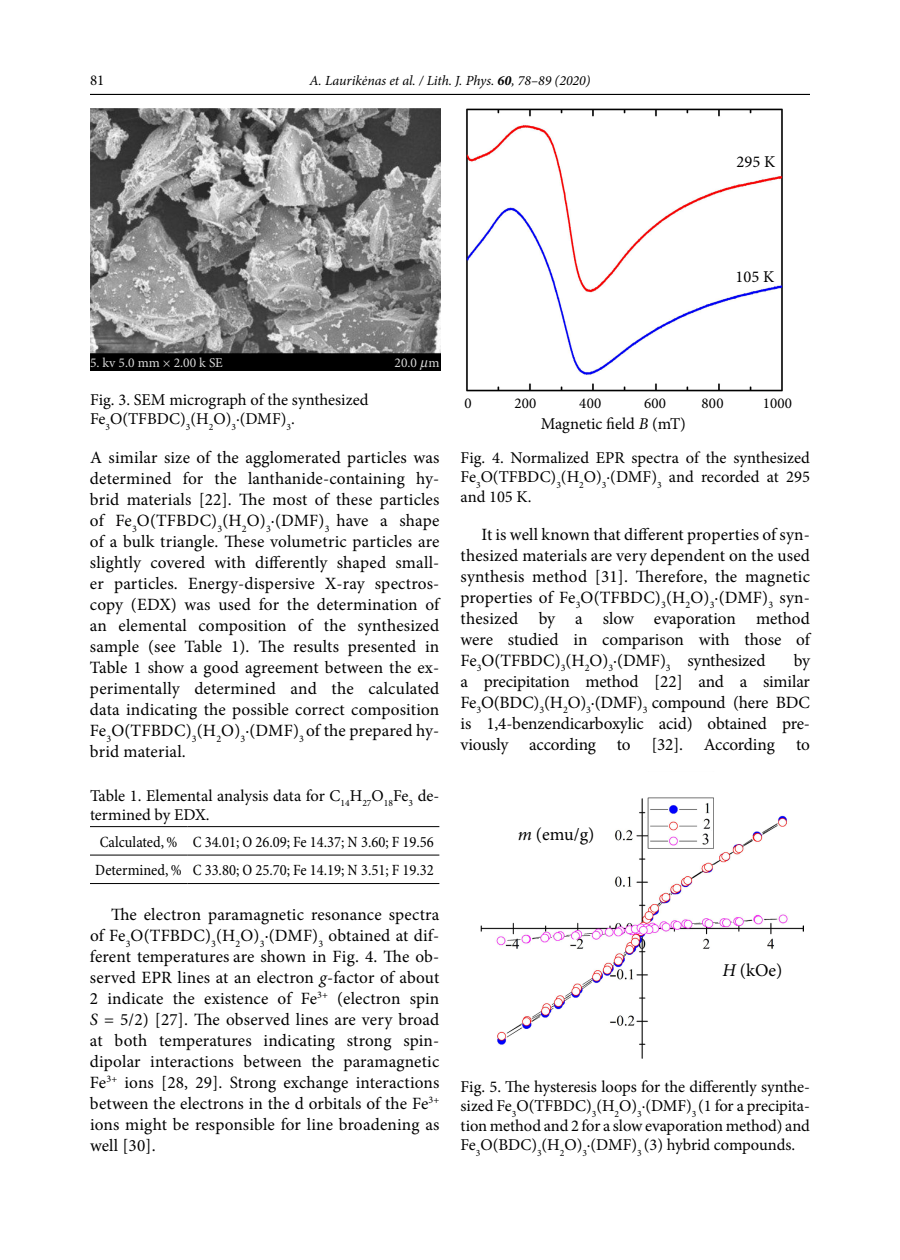
<style>
.page{position:relative;width:900px;height:1260px;background:#fff}
.page>*{position:absolute;margin:0;border:0;box-sizing:border-box;transform-origin:0 0}
.t1{font:18px "Minion Pro";color:#000}
.t2{font:17.25px/21px "Minion Pro";color:#000;text-align:justify}
.t3{font:16.5px/19.5px "Minion Pro";color:#000}
.t4{font:condensed 15.75px/28.5px "Minion Pro";color:#000}
.t5{font:15px "Minion Pro";letter-spacing:.01em;color:#000}
.t6{font:italic 13.95px "Minion Pro";letter-spacing:-.005em;color:#000}
.t7{font:13.5px "Minion Pro";color:#d9d9d9}
.s1{font-weight:700}
.s2{font-family:"Greek";font-style:italic}
.s3{font-style:italic}
</style>
<div class="page">
<hr style="left:90px;top:94px;width:720px;height:1px;background:#000">
<hr style="left:90px;top:826px;width:97px;height:1px;background:#000">
<hr style="left:187px;top:826px;width:252px;height:1px;background:#000">
<hr style="left:90px;top:855px;width:97px;height:1px;background:#000">
<hr style="left:187px;top:855px;width:252px;height:1px;background:#000">
<hr style="left:90px;top:883px;width:97px;height:1px;background:#000">
<hr style="left:187px;top:883px;width:252px;height:1px;background:#000">
<img style="left:90px;top:108px;width:350px;height:263px">
<img style="left:466px;top:108px;width:317px;height:284px">
<img style="left:481px;top:797px;width:322px;height:262px">
<p class="t5" style="left:90px;top:70px;width:16px">81</p>
<p class="t6" style="left:309px;top:71px;width:283px">A. Laurikėnas et al. / Lith. J. Phys. <span class="s1">60</span>, 78–89 (2020)</p>
<p class="t7" style="left:90px;top:354px;width:134px">5. kv 5.0 mm × 2.00 k SE</p>
<p class="t7" style="left:395px;top:354px;width:47px">20.0 <span class="s2">m</span>m</p>
<p class="t3" style="left:737px;top:152px;width:40px">295 K</p>
<p class="t3" style="left:736px;top:267px;width:40px">105 K</p>
<p class="t3" style="left:90px;top:390px;width:280px">Fig. 3. SEM micrograph of the synthesized<br>Fe<sub>3</sub>O(TFBDC)<sub>3</sub>(H<sub>2</sub>O)<sub>3</sub>·(DMF)<sub>3</sub>.</p>
<p class="t2" style="left:90px;top:447px;width:351px">A similar size of the agglomerated particles was determined for the lanthanide-containing hy&shy;brid materials [22]. The most of these particles of Fe<sub>3</sub>O(TFBDC)<sub>3</sub>(H<sub>2</sub>O)<sub>3</sub>·(DMF)<sub>3</sub> have a shape of a bulk triangle. These volumetric particles are slightly covered with differently shaped small&shy;er particles. Energy-dispersive X-ray spectros&shy;copy (EDX) was used for the determination of an elemental composition of the synthesized sample (see Table 1). The results presented in Table 1 show a good agreement between the ex&shy;perimentally determined and the calculated data indicating the possible correct composition Fe<sub>3</sub>O(TFBDC)<sub>3</sub>(H<sub>2</sub>O)<sub>3</sub>·(DMF)<sub>3</sub> of the prepared hy&shy;brid material.</p>
<p class="t3" style="left:90px;top:786px;width:351px">Table 1. Elemental analysis data for C<sub>14</sub>H<sub>27</sub>O<sub>18</sub>Fe<sub>3</sub> de&shy;termined by EDX.</p>
<p class="t4" style="left:95px;top:828px;width:340px">Calculated, % C 34.01; O 26.09; Fe 14.37; N 3.60; F 19.56<br>Determined, % C 33.80; O 25.70; Fe 14.19; N 3.51; F 19.32</p>
<p class="t2" style="left:90px;top:904px;width:351px;text-indent:21px">The electron paramagnetic resonance spectra of Fe<sub>3</sub>O(TFBDC)<sub>3</sub>(H<sub>2</sub>O)<sub>3</sub>·(DMF)<sub>3</sub> obtained at dif&shy;ferent temperatures are shown in Fig. 4. The ob&shy;served EPR lines at an electron <span class="s3">g</span>-factor of about 2 indicate the existence of Fe<sup>3+</sup> (electron spin <span class="s3">S</span> = 5/2) [27]. The observed lines are very broad at both temperatures indicating strong spin&shy;dipolar interactions between the paramagnetic Fe<sup>3+</sup> ions [28, 29]. Strong exchange interactions between the electrons in the d orbitals of the Fe<sup>3+ </sup>ions might be responsible for line broadening as well [30].</p>
<p class="t5" style="left:465px;top:393px;width:9px">0</p>
<p class="t5" style="left:515px;top:393px;width:23px">200</p>
<p class="t5" style="left:579px;top:393px;width:23px">400</p>
<p class="t5" style="left:644px;top:393px;width:23px">600</p>
<p class="t5" style="left:702px;top:393px;width:23px">800</p>
<p class="t5" style="left:763px;top:393px;width:31px">1000</p>
<p class="t3" style="left:541px;top:414px;width:147px">Magnetic field <span class="s3">B</span> (mT)</p>
<p class="t3" style="left:461px;top:448px;width:351px;text-align:justify">Fig. 4. Normalized EPR spectra of the synthesized Fe<sub>3</sub>O(TFBDC)<sub>3</sub>(H<sub>2</sub>O)<sub>3</sub>·(DMF)<sub>3</sub> and recorded at 295 and 105 K.</p>
<p class="t2" style="left:461px;top:524px;width:351px;text-indent:21px">It is well known that different properties of syn&shy;thesized materials are very dependent on the used synthesis method [31]. Therefore, the magnetic properties of Fe<sub>3</sub>O(TFBDC)<sub>3</sub>(H<sub>2</sub>O)<sub>3</sub>·(DMF)<sub>3</sub> syn&shy;thesized by a slow evaporation method were studied in comparison with those of Fe<sub>3</sub>O(TFBDC)<sub>3</sub>(H<sub>2</sub>O)<sub>3</sub>·(DMF)<sub>3</sub> synthesized</p>
<p class="t2" style="left:461px;top:650px;width:351px;text-indent:333px">by a precipitation method [22] and a similar Fe<sub>3</sub>O(BDC)<sub>3</sub>(H<sub>2</sub>O)<sub>3</sub>·(DMF)<sub>3</sub> compound (here BDC is 1,4-benzendicarboxylic acid) obtained pre&shy;viously according to [32]. According to</p>
<p class="t1" style="left:518px;top:822px;width:78px"><span class="s3">m</span> (emu/g)</p>
<p class="t1" style="left:722px;top:958px;width:62px"><span class="s3">H</span> (kOe)</p>
<p class="t3" style="left:461px;top:1077px;width:351px;text-align:justify">Fig. 5. THe hysteresis loops for the differently synthe&shy;sized Fe<sub>3</sub>O(TFBDC)<sub>3</sub>(H<sub>2</sub>O)<sub>3</sub>·(DMF)<sub>3</sub> (1 for a precipita&shy;tion method and 2 for a slow evaporation method) and Fe<sub>3</sub>O(BDC)<sub>3</sub>(H<sub>2</sub>O)<sub>3</sub>·(DMF)<sub>3</sub> (3) hybrid compounds.</p>
</div>
